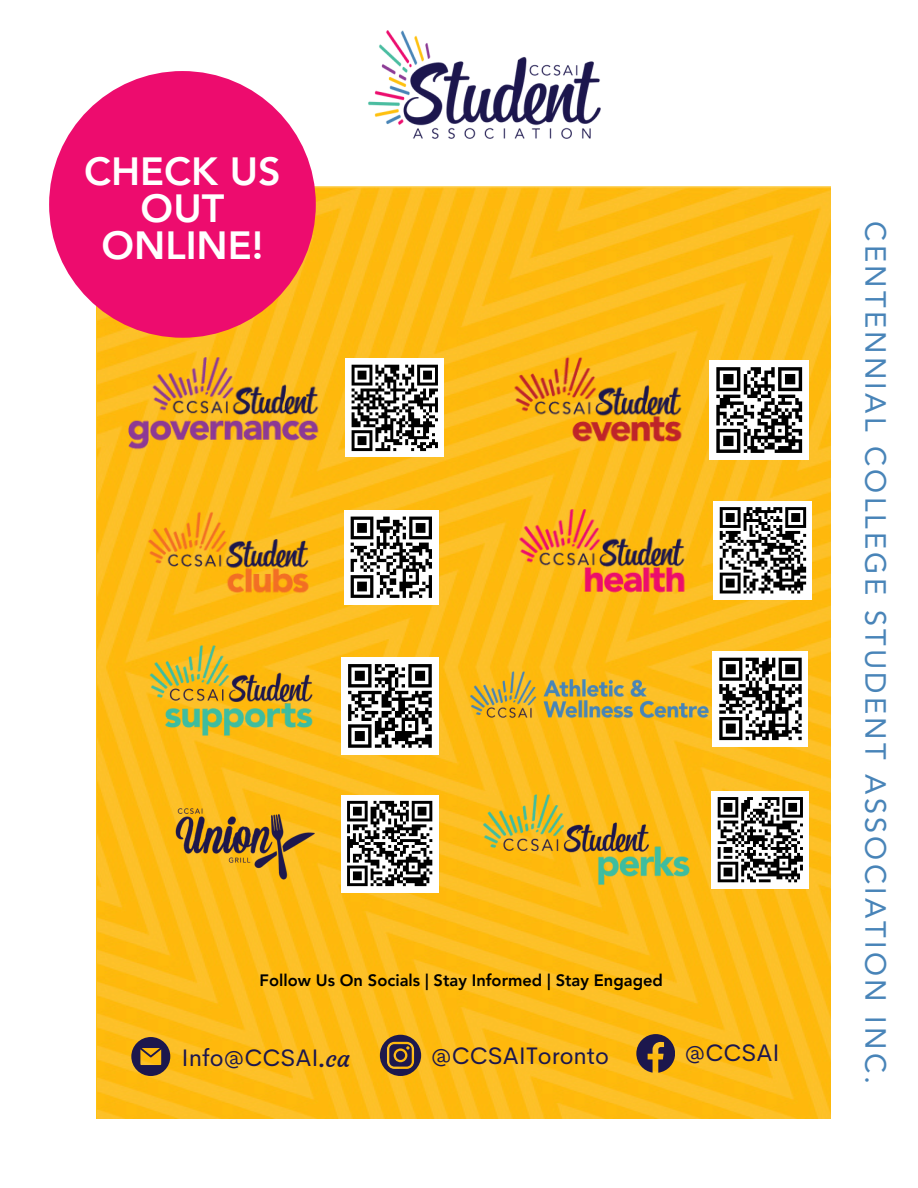
<style>
.page{position:relative;width:918px;height:1188px;background:#fff}
.page>*{position:absolute;margin:0;border:0;box-sizing:border-box;transform-origin:0 0}
.t1{font:800 39.3px/37px "Avenir LT Pro";color:#fff;text-align:center}
.t2{font:28.95px "Avenir";letter-spacing:.11em;color:#4884b8}
.t3{font:24px "Cerebri Sans";color:#1c174d}
.t4{font:800 16.5px "Avenir LT Pro";color:#000}
.s1{font-family:"Courgette"}
</style>
<div class="page">
<img style="left:97px;top:187px;width:734px;height:932px">
<img style="left:368px;top:30px;width:233px;height:109px">
<img style="left:412px;top:306px;width:374px;height:187px">
<div style="left:709px;top:360px;width:100px;height:100px;background:#fff"></div>
<svg style="left:716px;top:367px;width:86px;height:86px"></svg>
<svg style="left:751px;top:449px;width:13px;height:4px"></svg>
<svg style="left:775px;top:449px;width:27px;height:4px"></svg>
<img style="left:96px;top:306px;width:325px;height:179px">
<div style="left:346px;top:359px;width:98px;height:98px;background:#fff"></div>
<svg style="left:351px;top:364px;width:87px;height:88px"></svg>
<img style="left:96px;top:462px;width:312px;height:133px">
<div style="left:344px;top:510px;width:95px;height:94px;background:#fff"></div>
<svg style="left:351px;top:517px;width:68px;height:78px"></svg>
<img style="left:419px;top:458px;width:369px;height:184px">
<div style="left:714px;top:501px;width:98px;height:98px;background:#fff"></div>
<svg style="left:719px;top:507px;width:88px;height:87px"></svg>
<img style="left:96px;top:595px;width:318px;height:182px">
<div style="left:341px;top:657px;width:97px;height:97px;background:#fff"></div>
<svg style="left:348px;top:664px;width:84px;height:84px"></svg>
<img style="left:447px;top:601px;width:278px;height:175px">
<div style="left:713px;top:651px;width:95px;height:96px;background:#fff"></div>
<svg style="left:719px;top:658px;width:83px;height:82px"></svg>
<div style="left:49px;top:71px;width:267px;height:267px;background:#ed0c6e;border-radius:50%"></div>
<img style="left:126px;top:773px;width:249px;height:124px">
<img style="left:461px;top:777px;width:251px;height:126px">
<div style="left:341px;top:795px;width:97px;height:97px;background:#fff"></div>
<svg style="left:347px;top:800px;width:86px;height:87px"></svg>
<div style="left:712px;top:791px;width:97px;height:97px;background:#fff"></div>
<svg style="left:717px;top:797px;width:86px;height:86px"></svg>
<svg style="left:380px;top:1035px;width:41px;height:41px"></svg>
<svg style="left:131px;top:1037px;width:39px;height:39px"></svg>
<svg style="left:636px;top:1034px;width:39px;height:38px"></svg>
<p class="t1" style="left:84px;top:156px;width:198px">CHECK US<br>OUT<br>ONLINE!</p>
<p class="t4" style="left:260px;top:974px;width:405px">Follow Us On Socials | Stay Informed | Stay Engaged</p>
<p class="t3" style="left:182px;top:1042px;width:170px">Info@CCSAI<span class="s1">.ca</span></p>
<p class="t3" style="left:431px;top:1040px;width:180px">@CCSAIToronto</p>
<p class="t3" style="left:685px;top:1037px;width:97px">@CCSAI</p>
<p class="t2" style="left:897px;top:221px;width:865px;rotate:90deg">CENTENNIAL COLLEGE STUDENT ASSOCIATION INC.</p>
</div>
